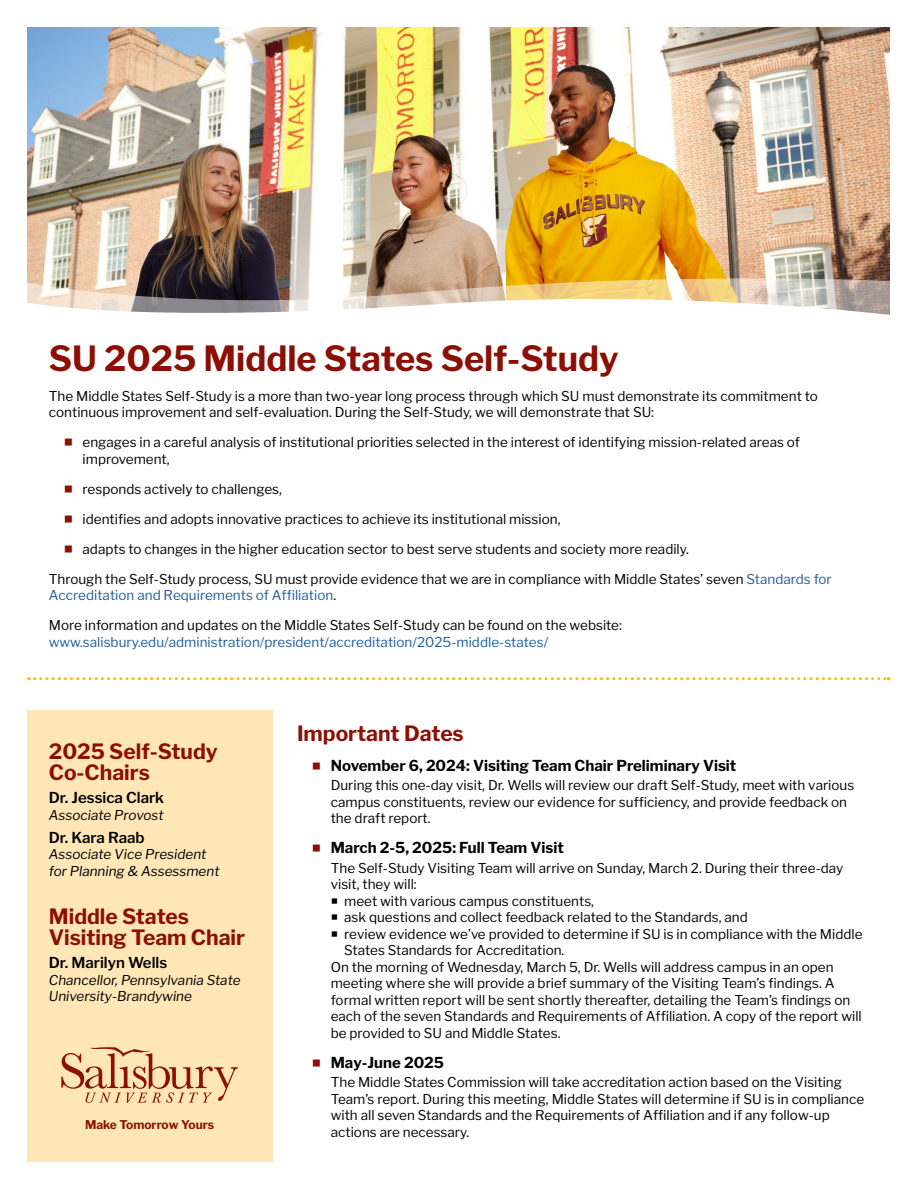
<style>
.page{position:relative;width:918px;height:1188px;background:#fff}
.page>*{position:absolute;margin:0;border:0;box-sizing:border-box;transform-origin:0 0}
.t1{font:700 34.5px "Libre Franklin";color:#8b0f04}
.Sub-header_large{font:700 21px/21px "Libre Franklin";color:#8b0f04}
.t2{font:700 15px "Libre Franklin";color:#000}
.Bullets{font:600 15px "Libre Franklin";color:#000}
.Bullets_2nd{font:13.5px/16.5px "Libre Franklin";color:#000}
.Bullets-2{font:13.5px/16.5px "Libre Franklin";color:#000}
.Bullets-3{font:13.5px/16.5px "Libre Franklin";color:#215e9e}
.Bullets-4{font:italic 13.5px/16.5px "Libre Franklin";color:#000}
.Bullets-5{font:700 12px "Libre Franklin";color:#8b0f04}
.s1{color:#215e9e}
.s2{color:#000}
</style>
<div class="page">
<img style="left:27px;top:27px;width:863px;height:251px">
<img style="left:27px;top:278px;width:863px;height:10px">
<svg style="left:27px;top:288px;width:863px;height:27px"></svg>
<svg style="left:35px;top:677px;width:854px;height:3px"></svg>
<div style="left:27px;top:710px;width:245px;height:451px;background:#ffe6b7"></div>
<svg style="left:61px;top:1047px;width:177px;height:56px"></svg>
<p class="t1" style="left:49px;top:338px;width:572px">SU 2025 Middle States Self-Study</p>
<p class="Bullets-2" style="left:49px;top:388px;width:771px">The Middle States Self-Study is a more than two-year long process through which SU must demonstrate its commitment to continuous improvement and self-evaluation. During the Self-Study, we will demonstrate that SU:</p>
<p class="Bullets_2nd" style="left:83px;top:434px;width:719px">engages in a careful analysis of institutional priorities selected in the interest of identifying mission-related areas of improvement,</p>
<p class="Bullets_2nd" style="left:83px;top:481px;width:201px">responds actively to challenges,</p>
<p class="Bullets_2nd" style="left:83px;top:511px;width:479px">identifies and adopts innovative practices to achieve its institutional mission,</p>
<p class="Bullets_2nd" style="left:83px;top:541px;width:608px">adapts to changes in the higher education sector to best serve students and society more readily.</p>
<p class="Bullets-2" style="left:49px;top:571px;width:784px">Through the Self-Study process, SU must provide evidence that we are in compliance with Middle States’ seven <span class="s1">Standards for<br>Accreditation and Requirements of Affiliation</span>.</p>
<p class="Bullets-3" style="left:49px;top:617px;width:575px"><span class="s2">More information and updates on the Middle States Self-Study can be found on the website: </span>www.salisbury.edu/administration/president/accreditation/2025-middle-states/</p>
<p class="Sub-header_large" style="left:49px;top:741px;width:170px">2025 Self-Study<br>Co-Chairs</p>
<p class="Bullets" style="left:49px;top:789px;width:117px">Dr. Jessica Clark</p>
<p class="Bullets-4" style="left:49px;top:806px;width:116px">Associate Provost</p>
<p class="Bullets" style="left:49px;top:828px;width:97px">Dr. Kara Raab</p>
<p class="Bullets-4" style="left:49px;top:846px;width:172px">Associate Vice President for Planning &amp; Assessment</p>
<p class="Sub-header_large" style="left:49px;top:906px;width:198px">Middle States<br>Visiting Team Chair</p>
<p class="Bullets" style="left:49px;top:954px;width:120px">Dr. Marilyn Wells</p>
<p class="Bullets-4" style="left:49px;top:971px;width:193px">Chancellor, Pennsylvania State<br>University-Brandywine</p>
<p class="Bullets-5" style="left:85px;top:1118px;width:131px">Make Tomorrow Yours</p>
<p class="Sub-header_large" style="left:297px;top:723px;width:168px">Important Dates</p>
<p class="t2" style="left:331px;top:756px;width:407px">November 6, 2024: Visiting Team Chair Preliminary Visit</p>
<p class="Bullets_2nd" style="left:331px;top:777px;width:525px">During this one-day visit, Dr. Wells will review our draft Self-Study, meet with various campus constituents, review our evidence for sufficiency, and provide feedback on the draft report.</p>
<p class="t2" style="left:331px;top:839px;width:235px">March 2-5, 2025: Full Team Visit</p>
<p class="Bullets_2nd" style="left:331px;top:860px;width:514px">The Self-Study Visiting Team will arrive on Sunday, March 2. During their three-day visit, they will:</p>
<p class="Bullets_2nd" style="left:344px;top:893px;width:251px">meet with various campus constituents,</p>
<p class="Bullets_2nd" style="left:344px;top:909px;width:405px">ask questions and collect feedback related to the Standards, and</p>
<p class="Bullets_2nd" style="left:344px;top:926px;width:520px">review evidence we’ve provided to determine if SU is in compliance with the Middle<br>States Standards for Accreditation.</p>
<p class="Bullets_2nd" style="left:331px;top:959px;width:533px">On the morning of Wednesday, March 5, Dr. Wells will address campus in an open meeting where she will provide a brief summary of the Visiting Team’s findings. A formal written report will be sent shortly thereafter, detailing the Team’s findings on each of the seven Standards and Requirements of Affiliation. A copy of the report will be provided to SU and Middle States.</p>
<p class="t2" style="left:331px;top:1053px;width:115px">May-June 2025</p>
<p class="Bullets_2nd" style="left:331px;top:1074px;width:535px">The Middle States Commission will take accreditation action based on the Visiting Team’s report. During this meeting, Middle States will determine if SU is in compliance with all seven Standards and the Requirements of Affiliation and if any follow-up actions are necessary.</p>
</div>
